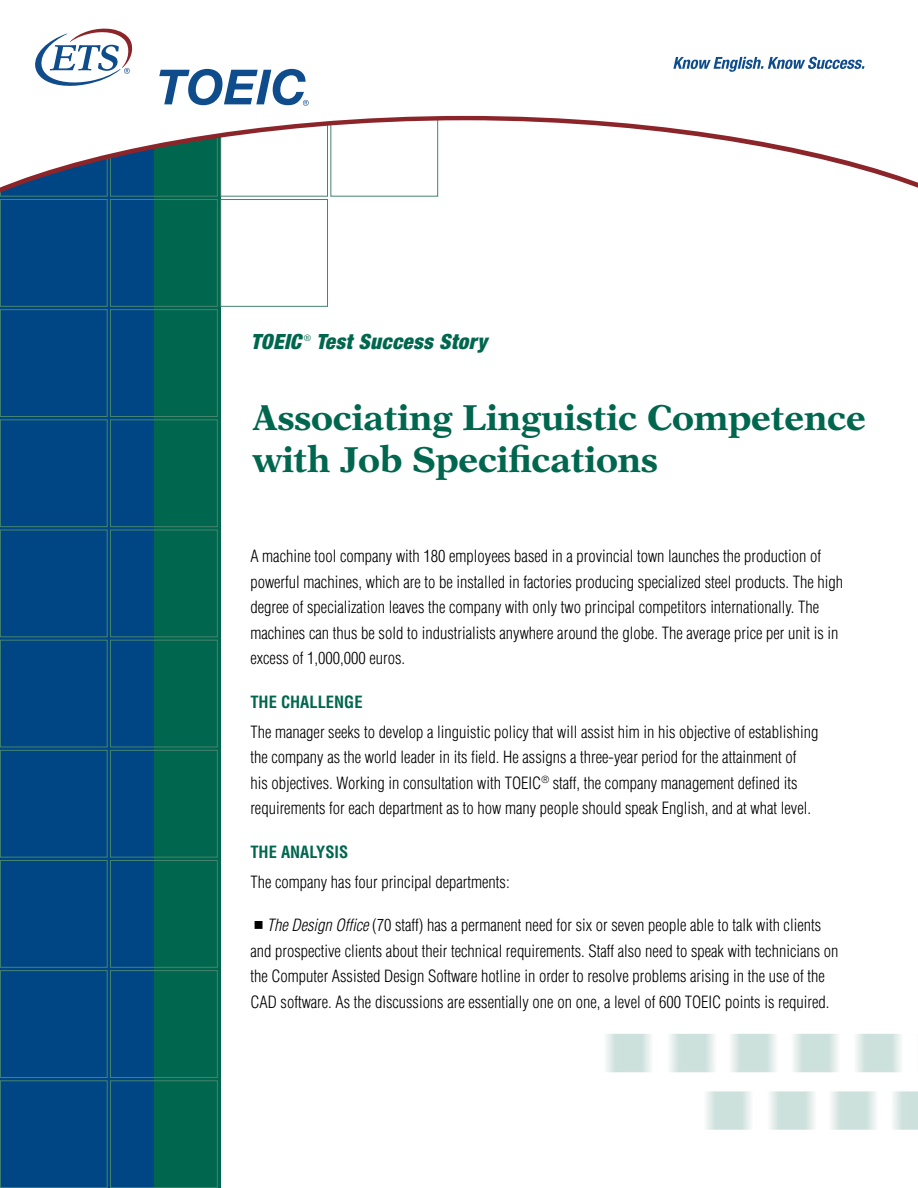
<style>
.page{position:relative;width:918px;height:1188px;background:#fff}
.page>*{position:absolute;margin:0;border:0;box-sizing:border-box;transform-origin:0 0}
.t1{font:700 36px/42px "New Aster LT Std";letter-spacing:-.01em;color:#00674e}
.t2{font:italic 900 condensed 21px "Helvetica Neue LT Std";letter-spacing:.02em;color:#00674e}
.t3{font:300 condensed 16.5px/25.5px "Helvetica";color:#000}
.t4{font:700 condensed 16.5px "Helvetica";color:#00674e}
.s1{font-style:italic}
</style>
<div class="page">
<div style="left:99px;top:102px;width:122px;height:1086px;background:#00674e"></div>
<div style="left:0;top:102px;width:154px;height:1086px;background:#004685"></div>
<svg style="left:0;top:199px;width:328px;height:328px"></svg>
<div style="left:110px;top:419px;width:108px;height:108px;border:1px solid #45846e"></div>
<div style="left:0;top:530px;width:108px;height:107px;border:1px solid #45846e"></div>
<div style="left:110px;top:530px;width:108px;height:107px;border:1px solid #45846e"></div>
<div style="left:0;top:640px;width:108px;height:107px;border:1px solid #45846e"></div>
<div style="left:110px;top:640px;width:108px;height:107px;border:1px solid #45846e"></div>
<div style="left:0;top:750px;width:108px;height:108px;border:1px solid #45846e"></div>
<div style="left:110px;top:750px;width:108px;height:108px;border:1px solid #45846e"></div>
<div style="left:0;top:860px;width:108px;height:108px;border:1px solid #45846e"></div>
<div style="left:110px;top:860px;width:108px;height:108px;border:1px solid #45846e"></div>
<div style="left:0;top:970px;width:108px;height:108px;border:1px solid #45846e"></div>
<div style="left:110px;top:970px;width:108px;height:108px;border:1px solid #45846e"></div>
<div style="left:0;top:1080px;width:108px;height:108px;border:1px solid #45846e"></div>
<div style="left:110px;top:1080px;width:108px;height:108px;border:1px solid #45846e"></div>
<svg style="left:0;top:68px;width:480px;height:48px"></svg>
<svg style="left:0;top:116px;width:918px;height:81px"></svg>
<svg style="left:34px;top:28px;width:101px;height:60px"></svg>
<svg style="left:159px;top:69px;width:150px;height:37px"></svg>
<svg style="left:673px;top:56px;width:192px;height:16px"></svg>
<p class="t2" style="left:251px;top:329px;width:237px">TOEIC <sup>®</sup> Test Success Story</p>
<h1 class="t1" style="left:252px;top:396px;width:615px">Associating Linguistic Competence with Job Specifications</h1>
<p class="t3" style="left:250px;top:543px;width:594px">A machine tool company with 180 employees based in a provincial town launches the production of powerful machines, which are to be installed in factories producing specialized steel products. The high degree of specialization leaves the company with only two principal competitors internationally. The machines can thus be sold to industrialists anywhere around the globe. The average price per unit is in excess of 1,000,000 euros.</p>
<p class="t4" style="left:250px;top:691px;width:112px">THE CHALLENGE</p>
<p class="t3" style="left:250px;top:719px;width:570px">The manager seeks to develop a linguistic policy that will assist him in his objective of establishing the company as the world leader in its field. He assigns a three-year period for the attainment of<br>his objectives. Working in consultation with TOEIC<sup>®</sup> staff, the company management defined its requirements for each department as to how many people should speak English, and at what level.</p>
<p class="t4" style="left:250px;top:841px;width:99px">THE ANALYSIS</p>
<p class="t3" style="left:250px;top:869px;width:261px">The company has four principal departments:</p>
<p class="t3" style="left:250px;top:912px;width:590px;text-indent:16px"><span class="s1">The Design Office</span> (70 staff) has a permanent need for six or seven people able to talk with clients and prospective clients about their technical requirements. Staff also need to speak with technicians on the Computer Assisted Design Software hotline in order to resolve problems arising in the use of the CAD software. As the discussions are essentially one on one, a level of 600 TOEIC points is required.</p>
</div>
